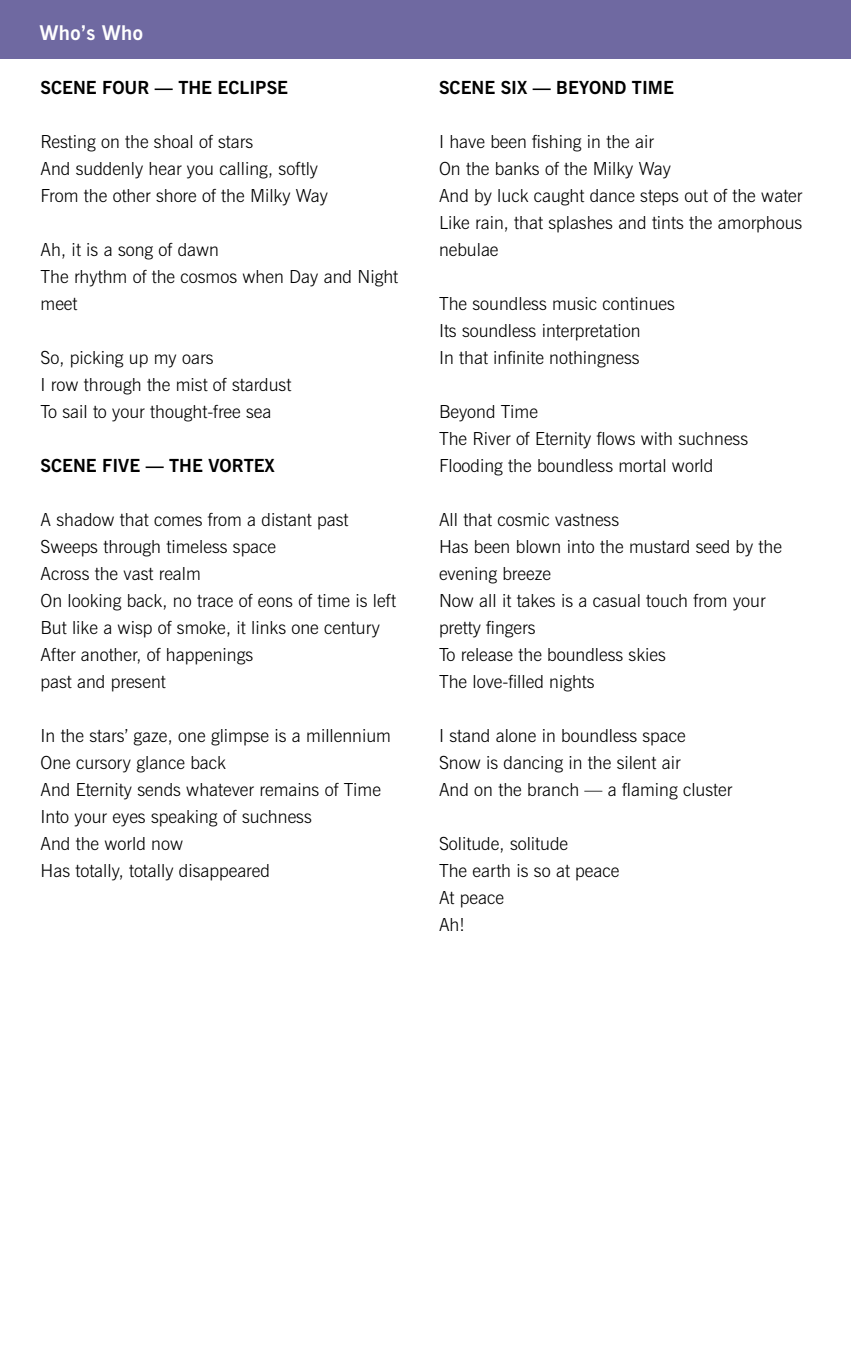
<style>
.page{position:relative;width:851px;height:1357px;background:#fff}
.page>*{position:absolute;margin:0;border:0;box-sizing:border-box;transform-origin:0 0}
.t1{font:700 20.25px "News Gothic BT";letter-spacing:.01em;color:#fff}
.t2{font:300 18px/27px "News Gothic BT";color:#000}
.t3{font:700 18px "News Gothic BT";color:#000}
</style>
<div class="page">
<div style="left:0;top:0;width:850px;height:59px;background:#6f69a1"></div>
<p class="t1" style="left:40px;top:20px;width:105px">Who’s Who</p>
<p class="t3" style="left:40px;top:77px;width:249px">SCENE FOUR — THE ECLIPSE</p>
<p class="t2" style="left:40px;top:128px;width:289px">Resting on the shoal of stars<br>And suddenly hear you calling, softly<br>From the other shore of the Milky Way</p>
<p class="t2" style="left:40px;top:236px;width:359px">Ah, it is a song of dawn<br>The rhythm of the cosmos when Day and Night meet</p>
<p class="t2" style="left:40px;top:344px;width:252px">So, picking up my oars<br>I row through the mist of stardust<br>To sail to your thought-free sea</p>
<p class="t3" style="left:40px;top:455px;width:236px">SCENE FIVE — THE VORTEX</p>
<p class="t2" style="left:40px;top:506px;width:357px">A shadow that comes from a distant past<br>Sweeps through timeless space<br>Across the vast realm<br>On looking back, no trace of eons of time is left<br>But like a wisp of smoke, it links one century<br>After another, of happenings<br>past and present</p>
<p class="t2" style="left:40px;top:722px;width:352px">In the stars’ gaze, one glimpse is a millennium One cursory glance back<br>And Eternity sends whatever remains of Time Into your eyes speaking of suchness<br>And the world now<br>Has totally, totally disappeared</p>
<p class="t3" style="left:439px;top:77px;width:236px">SCENE SIX — BEYOND TIME</p>
<p class="t2" style="left:439px;top:128px;width:365px">I have been fishing in the air<br>On the banks of the Milky Way<br>And by luck caught dance steps out of the water<br>Like rain, that splashes and tints the amorphous nebulae</p>
<p class="t2" style="left:439px;top:290px;width:237px">The soundless music continues<br>Its soundless interpretation<br>In that infinite nothingness</p>
<p class="t2" style="left:439px;top:398px;width:310px">Beyond Time<br>The River of Eternity flows with suchness<br>Flooding the boundless mortal world</p>
<p class="t2" style="left:439px;top:506px;width:344px">All that cosmic vastness<br>Has been blown into the mustard seed by the evening breeze<br>Now all it takes is a casual touch from your pretty fingers<br>To release the boundless skies<br>The love-filled nights</p>
<p class="t2" style="left:439px;top:722px;width:295px">I stand alone in boundless space<br>Snow is dancing in the silent air<br>And on the branch — a flaming cluster</p>
<p class="t2" style="left:439px;top:830px;width:182px">Solitude, solitude<br>The earth is so at peace<br>At peace<br>Ah!</p>
</div>
